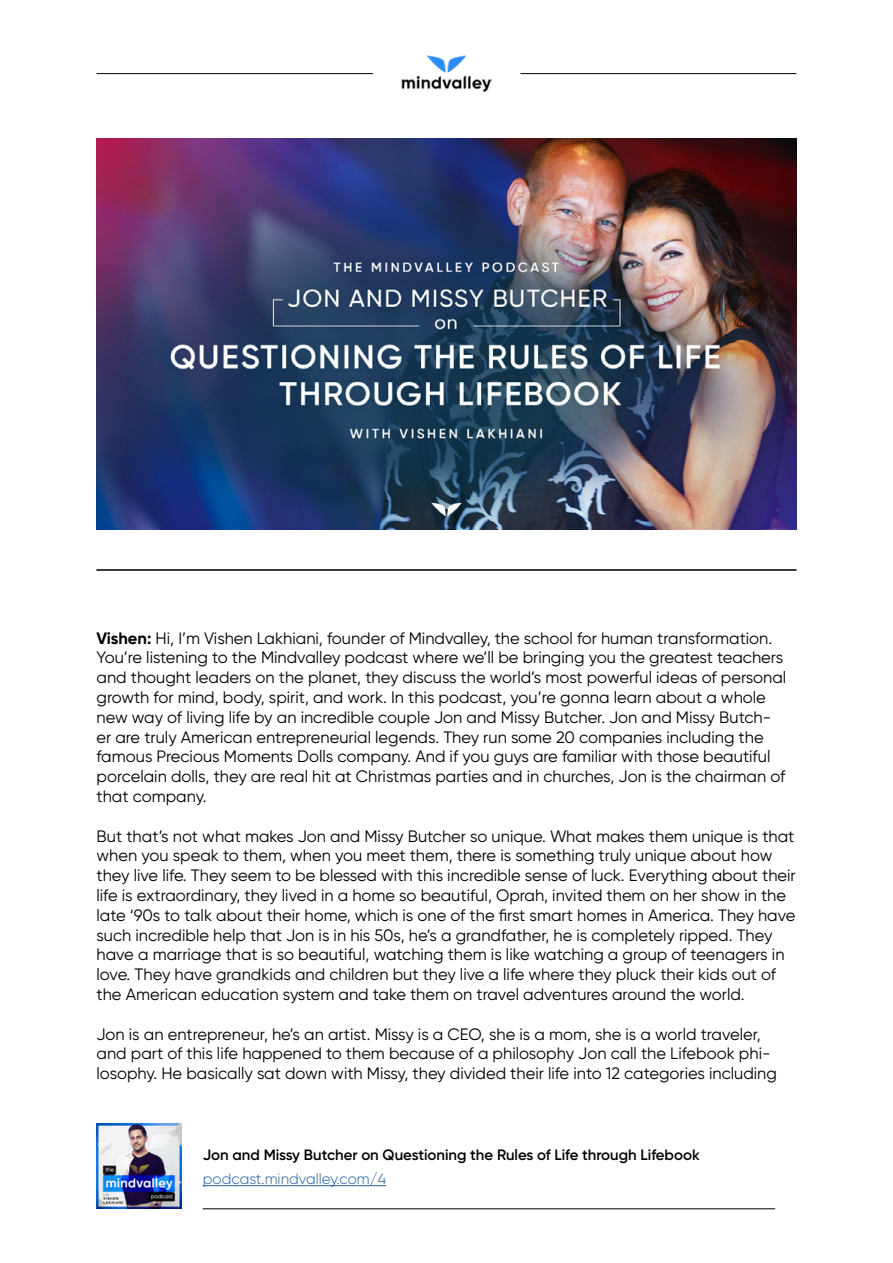
<style>
.page{position:relative;width:893px;height:1263px;background:#fff}
.page>*{position:absolute;margin:0;border:0;box-sizing:border-box;transform-origin:0 0}
.t1{font:16.5px/19.8px "Gilroy";color:#000}
.t2{font:600 15px "Gilroy";color:#000}
.t3{font:300 15px "Gilroy";color:#215e9e}
.s1{font-weight:700}
</style>
<div class="page">
<img style="left:401px;top:55px;width:90px;height:38px">
<hr style="left:97px;top:73px;width:276px;height:1px;background:#000">
<hr style="left:520px;top:73px;width:276px;height:1px;background:#000">
<img style="left:97px;top:1124px;width:85px;height:85px">
<hr style="left:203px;top:1208px;width:572px;height:1px;background:#000">
<hr style="left:203px;top:1185px;width:183px;height:1px;background:#215e9e">
<hr style="left:97px;top:570px;width:699px;height:1px;background:#000">
<img style="left:97px;top:138px;width:699px;height:391px">
<p class="t1" style="left:97px;top:628px;width:691px"><span class="s1">Vishen:</span> Hi, I’m Vishen Lakhiani, founder of Mindvalley, the school for human transformation.<br>You’re listening to the Mindvalley podcast where we’ll be bringing you the greatest teachers and thought leaders on the planet, they discuss the world’s most powerful ideas of personal growth for mind, body, spirit, and work. In this podcast, you’re gonna learn about a whole new way of living life by an incredible couple Jon and Missy Butcher. Jon and Missy Butch&shy;er are truly American entrepreneurial legends. They run some 20 companies including the famous Precious Moments Dolls company. And if you guys are familiar with those beautiful porcelain dolls, they are real hit at Christmas parties and in churches, Jon is the chairman of that company.</p>
<p class="t1" style="left:97px;top:826px;width:701px">But that’s not what makes Jon and Missy Butcher so unique. What makes them unique is that when you speak to them, when you meet them, there is something truly unique about how they live life. They seem to be blessed with this incredible sense of luck. Everything about their life is extraordinary, they lived in a home so beautiful, Oprah, invited them on her show in the late ‘90s to talk about their home, which is one of the first smart homes in America. They have such incredible help that Jon is in his 50s, he’s a grandfather, he is completely ripped. They have a marriage that is so beautiful, watching them is like watching a group of teenagers in love. They have grandkids and children but they live a life where they pluck their kids out of the American education system and take them on travel adventures around the world.</p>
<p class="t1" style="left:97px;top:1024px;width:682px">Jon is an entrepreneur, he’s an artist. Missy is a CEO, she is a mom, she is a world traveler, and part of this life happened to them because of a philosophy Jon call the Lifebook phi&shy;losophy. He basically sat down with Missy, they divided their life into 12 categories including</p>
<p class="t2" style="left:203px;top:1145px;width:498px">Jon and Missy Butcher on Questioning the Rules of Life through Lifebook</p>
<p class="t3" style="left:203px;top:1170px;width:185px">podcast.mindvalley.com/4</p>
</div>
